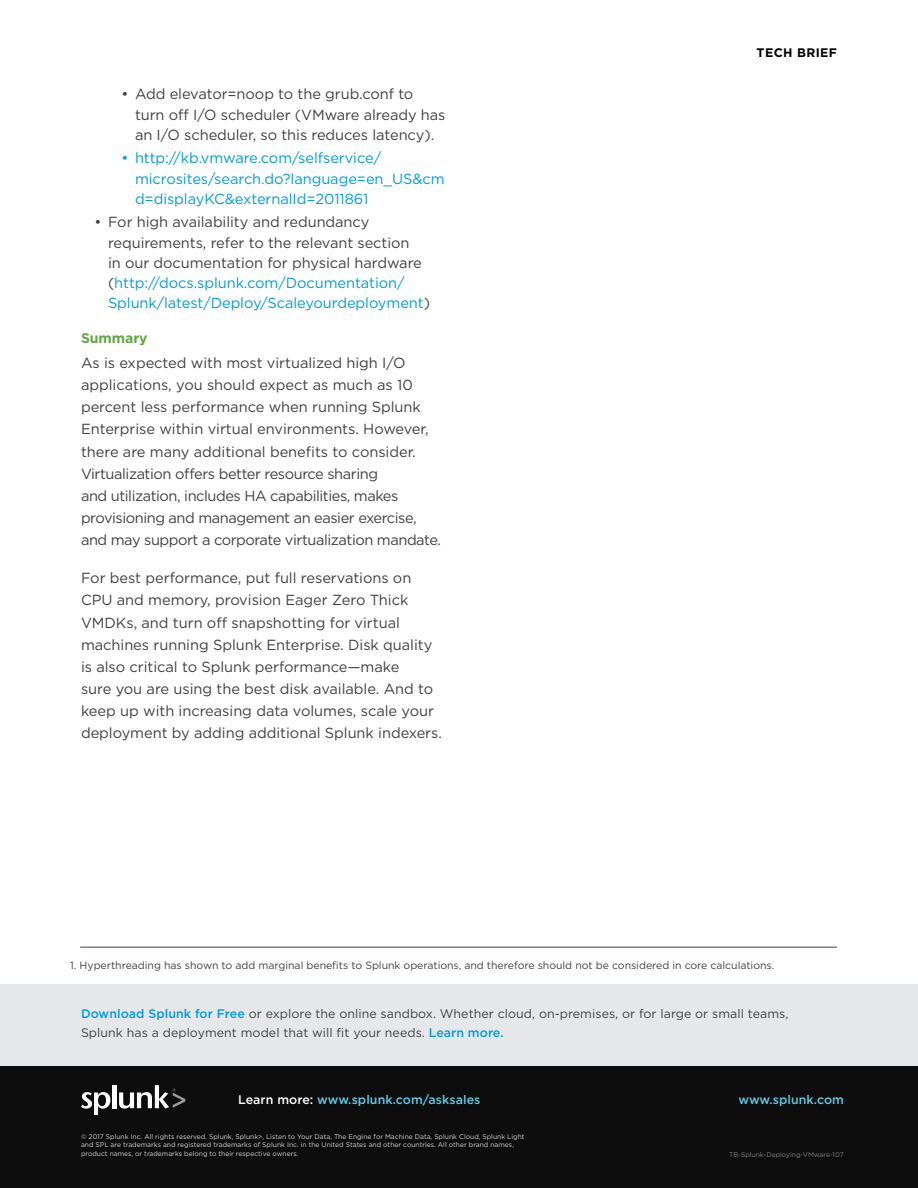
<style>
.page{position:relative;width:918px;height:1188px;background:#fff}
.page>*{position:absolute;margin:0;border:0;box-sizing:border-box;transform-origin:0 0}
.Body_Text{font:14.7px/22.2px "Gotham";letter-spacing:-.005em;color:#414042}
.Body_Text-2{font:14.7px/22.2px "Gotham";letter-spacing:-.025em;color:#414042}
.t1{font:14.7px/20.2px "Gotham";letter-spacing:-.005em;color:#009ddc}
.Backside_Subheads{font:700 14.1px "Gotham";letter-spacing:-.005em;color:#62a844}
.t2{font:500 12.45px "Gotham";letter-spacing:.005em;color:#61cae5}
.Download_box_body_te{font:12.3px/19.5px "Gotham";letter-spacing:.005em;color:#414042}
.t3{font:700 12.3px "Gotham";letter-spacing:.03em;color:#000}
.Body_Text-3{font:10.5px "Gotham";letter-spacing:-.005em;color:#414042}
.Copyright{font:6.75px/8.7px "Gotham";color:#d1d3d4}
.Filename{font:6.75px "Gotham";color:#808285}
.s1{color:#009ddc}
.s2{font-weight:500;font-size:12.45px;color:#009ddc}
.s3{color:#fff}
</style>
<div class="page">
<div style="left:0;top:984px;width:918px;height:82px;background:#e6e7e8"></div>
<div style="left:0;top:1066px;width:918px;height:122px;background:#0d0d0d"></div>
<svg style="left:81px;top:1092px;width:29px;height:22px"></svg>
<hr style="left:112px;top:1085px;width:4px;height:23px;background:#fff">
<svg style="left:119px;top:1085px;width:66px;height:24px"></svg>
<div style="left:77px;top:941px;width:769px;height:17px;background:#000;opacity:.25"></div>
<hr style="left:80px;top:947px;width:757px;height:1px;background:#414042">
<p class="Body_Text" style="left:135px;top:84px;width:312px;line-height:20.2px;text-indent:-14px">• Add elevator=noop to the grub.conf to turn off I/O scheduler (VMware already has an I/O scheduler, so this reduces latency).</p>
<p class="t1" style="left:135px;top:148px;width:311px;text-indent:-14px">• http://kb.vmware.com/selfservice/ microsites/search.do?language=en_US&amp;cm d=displayKC&amp;externalId=2011861</p>
<p class="Body_Text" style="left:108px;top:212px;width:324px;line-height:20.2px;text-indent:-14px">• For high availability and redundancy requirements, refer to the relevant section<br>in our documentation for physical hardware (<span class="s1">http://docs.splunk.com/Documentation/ Splunk/latest/Deploy/Scaleyourdeployment</span>)</p>
<p class="Backside_Subheads" style="left:81px;top:328px;width:68px">Summary</p>
<p class="Body_Text-2" style="left:81px;top:351px;width:362px">As is expected with most virtualized high I/O applications, you should expect as much as 10 percent less performance when running Splunk Enterprise within virtual environments. However, there are many additional benefits to consider.<br>Virtualization offers better resource sharing<br>and utilization, includes HA capabilities, makes provisioning and management an easier exercise, and may support a corporate virtualization mandate.</p>
<p class="Body_Text" style="left:81px;top:567px;width:363px">For best performance, put full reservations on CPU and memory, provision Eager Zero Thick VMDKs, and turn off snapshotting for virtual machines running Splunk Enterprise. Disk quality is also critical to Splunk performance—make<br>sure you are using the best disk available. And to keep up with increasing data volumes, scale your deployment by adding additional Splunk indexers.</p>
<p class="t3" style="left:757px;top:44px;width:82px">TECH BRIEF</p>
<p class="Body_Text-3" style="left:70px;top:958px;width:706px">1. Hyperthreading has shown to add marginal benefits to Splunk operations, and therefore should not be considered in core calculations.</p>
<p class="Download_box_body_te" style="left:81px;top:1003px;width:709px"><span class="s2">Download Splunk for Free</span> or explore the online sandbox. Whether cloud, on-premises, or for large or small teams,<br>Splunk has a deployment model that will fit your needs. <span class="s2">Learn more.</span></p>
<p class="t2" style="left:238px;top:1091px;width:244px"><span class="s3">Learn more:</span> www.splunk.com/asksales</p>
<p class="t2" style="left:738px;top:1091px;width:107px">www.splunk.com</p>
<p class="Copyright" style="left:81px;top:1132px;width:445px">© 2017 Splunk Inc. All rights reserved. Splunk, Splunk&gt;, Listen to Your Data, The Engine for Machine Data, Splunk Cloud, Splunk Light and SPL are trademarks and registered trademarks of Splunk Inc. in the United States and other countries. All other brand names, product names, or trademarks belong to their respective owners.</p>
<p class="Filename" style="left:729px;top:1150px;width:116px">TB-Splunk-Deploying-VMware-107</p>
</div>
